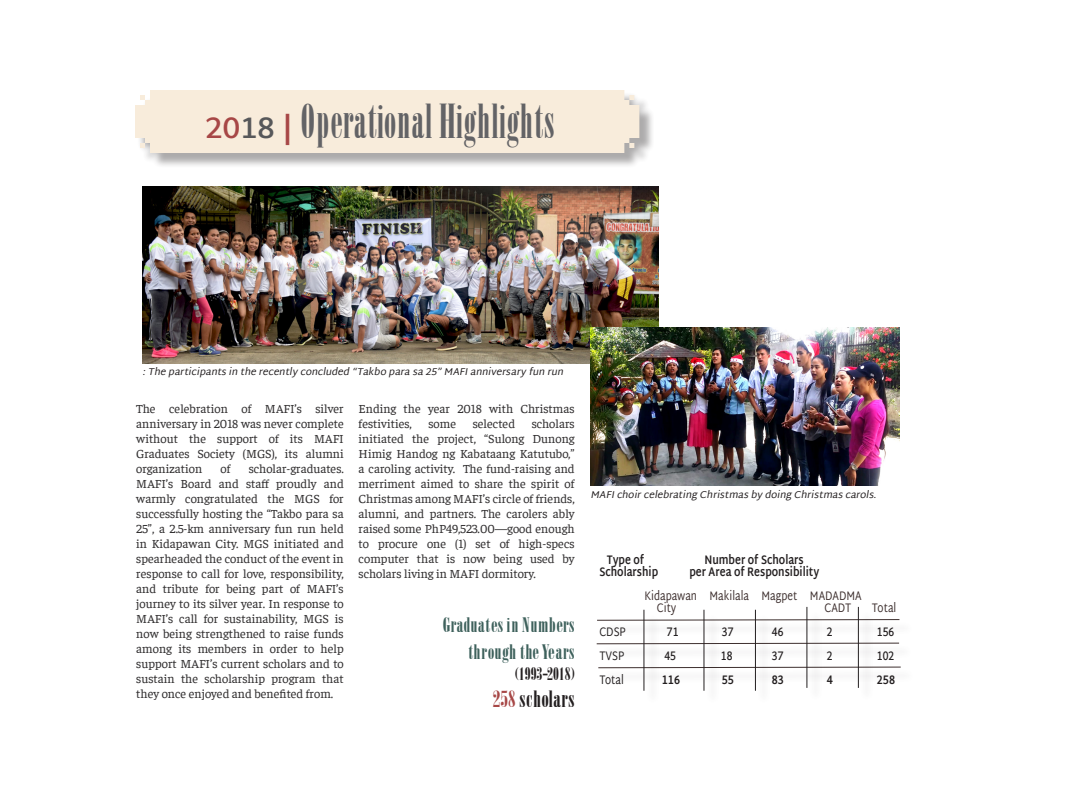
<style>
.page{position:relative;width:1080px;height:810px;background:#fff}
.page>*{position:absolute;margin:0;border:0;box-sizing:border-box;transform-origin:0 0}
.t1{font:46.88px "Bodoni Poster Cond S Si";color:#636366;scale:.8 1}
.t2{font:22.5px "Bodoni Poster Cond S Si";color:#231f20}
.t3{font:20px "Bodoni Poster Cond S Si";color:#3e615c}
.t4{font:17.5px "Bodoni Poster Cond S Si";color:#231f20}
.t5{font:12.5px/15px "Faustina";color:#312f30;text-align:justify}
.t6{font:700 12.5px "Martel Sans";color:#231f20;scale:.8 1}
.t7{font:12.5px "Martel Sans";color:#3d2f2e;scale:.8 1}
.t8{font:600 12.5px "Martel Sans";color:#231f20;scale:.8 1}
.t9{font:12.5px "Martel Sans";color:#231f20;scale:.8 1}
.t10{font:italic 10px "Martel Sans";color:#231f20}
.s1{font-family:"Martel Sans";font-weight:600;font-size:30px;color:#a74746}
.s2{font-family:"Martel Sans";font-weight:600;font-size:30px;color:#57585a}
.s3{color:#a74746}
</style>
<div class="page">
<div style="left:137px;top:92px;width:518px;height:77px;background:#231f20;opacity:.75"></div>
<div style="left:135px;top:90px;width:504px;height:63px;background:#f8ecdb"></div>
<img style="left:143px;top:186px;width:515px;height:178px">
<img style="left:590px;top:328px;width:310px;height:158px">
<div style="left:600px;top:645px;width:313px;height:15px;background:#fafafa"></div>
<svg style="left:596px;top:643px;width:303px;height:1px"></svg>
<div style="left:602px;top:669px;width:313px;height:15px;background:#fafafa"></div>
<svg style="left:598px;top:667px;width:303px;height:1px"></svg>
<div style="left:601px;top:621px;width:313px;height:15px;background:#fbfbfb"></div>
<svg style="left:597px;top:619px;width:303px;height:2px"></svg>
<div style="left:646px;top:613px;width:14px;height:92px;background:#231f20;opacity:.75"></div>
<hr style="left:644px;top:610px;width:1px;height:81px;background:#231f20">
<div style="left:706px;top:613px;width:14px;height:92px;background:#f9f9f9"></div>
<hr style="left:704px;top:610px;width:1px;height:81px;background:#231f20">
<div style="left:757px;top:613px;width:14px;height:92px;background:#231f20;opacity:.75"></div>
<hr style="left:755px;top:610px;width:1px;height:81px;background:#231f20">
<div style="left:809px;top:611px;width:14px;height:91px;background:#231f20;opacity:.75"></div>
<hr style="left:807px;top:607px;width:1px;height:81px;background:#231f20">
<div style="left:860px;top:611px;width:14px;height:91px;background:#231f20;opacity:.75"></div>
<hr style="left:858px;top:607px;width:1px;height:81px;background:#231f20">
<p class="t1" style="left:206px;top:94px;width:438px"><span class="s1">20</span><span class="s2">18</span> <span class="s1">|</span> Operational Highlights</p>
<p class="t10" style="left:143px;top:366px;width:425px">:The participantsin the recently concluded “Takbo para sa 25”MAFIanniversary fun run</p>
<p class="t5" style="left:136px;top:400px;width:209px">The celebration of MAFI’s silver anniversary in 2018 was never complete without the support of its MAFI Graduates Society (MGS), its alumni organization</p>
<p class="t5" style="left:359px;top:400px;width:217px">Ending the year 2018 with Christmas festivities,</p>
<p class="t5" style="left:359px;top:415px;width:218px;text-indent:173px">scholars initiated the project, “Sulong Dunong Himig Handog ng Kabataang Katutubo,” a caroling activity. The fund-raising and merriment aimed to share the spirit of Christmas among MAFI’s circle of friends, alumni, and partners. The carolers ably raised some PhP49,523.00—good enough to procure one (1) set of high-specs computer that is now being used by scholars living in MAFI dormitory.</p>
<p class="t3" style="left:443px;top:613px;width:133px">Graduates in Numbers</p>
<p class="t3" style="left:468px;top:640px;width:108px">through the Years</p>
<p class="t4" style="left:515px;top:664px;width:61px">(1993-2018)</p>
<p class="t2" style="left:493px;top:686px;width:83px"><span class="s3">258</span> scholars</p>
<p class="t5" style="left:428px;top:415px;width:29px">some</p>
<p class="t5" style="left:473px;top:415px;width:44px">selected</p>
<p class="t5" style="left:221px;top:460px;width:11px">of</p>
<p class="t5" style="left:136px;top:460px;width:209px;text-indent:112px">scholar-graduates.<br>MAFI’s Board and staff proudly and warmly congratulated the MGS for successfully hosting the “Takbo para sa 25”, a 2.5-km anniversary fun run held in Kidapawan City. MGS initiated and spearheaded the conduct of the event in response to call for love, responsibility, and tribute for being part of MAFI’s journey to its silver year. In response to MAFI’s call for sustainability, MGS is now being strengthened to raise funds among its members in order to help support MAFI’s current scholars and to sustain the scholarship program that they once enjoyed and benefited from.</p>
<p class="t10" style="left:590px;top:488px;width:290px">MAFIchoircelebrating Christmasby doing Christmascarols.</p>
<p class="t6" style="left:607px;top:553px;width:48px">Type of</p>
<p class="t6" style="left:704px;top:553px;width:126px">Number of Scholars</p>
<p class="t6" style="left:599px;top:565px;width:75px">Scholarship</p>
<p class="t6" style="left:689px;top:565px;width:164px">per Area of Responsibility</p>
<p class="t7" style="left:644px;top:589px;width:273px">Kidapawan Makilala Magpet MADADMA</p>
<p class="t7" style="left:657px;top:601px;width:26px">City</p>
<p class="t7" style="left:824px;top:601px;width:35px">CADT</p>
<p class="t7" style="left:872px;top:601px;width:32px">Total</p>
<p class="t9" style="left:599px;top:625px;width:34px">CDSP</p>
<p class="t8" style="left:667px;top:625px;width:16px">71</p>
<p class="t8" style="left:722px;top:625px;width:16px">37</p>
<p class="t8" style="left:772px;top:625px;width:16px">46</p>
<p class="t8" style="left:827px;top:625px;width:9px">2</p>
<p class="t8" style="left:877px;top:625px;width:23px">156</p>
<p class="t9" style="left:599px;top:649px;width:33px">TVSP</p>
<p class="t8" style="left:664px;top:649px;width:16px">45</p>
<p class="t8" style="left:721px;top:649px;width:16px">18</p>
<p class="t8" style="left:772px;top:649px;width:16px">37</p>
<p class="t8" style="left:827px;top:649px;width:9px">2</p>
<p class="t8" style="left:877px;top:649px;width:23px">102</p>
<p class="t9" style="left:599px;top:673px;width:32px">Total</p>
<p class="t6" style="left:662px;top:673px;width:24px">116</p>
<p class="t6" style="left:722px;top:673px;width:17px">55</p>
<p class="t6" style="left:772px;top:673px;width:17px">83</p>
<p class="t6" style="left:827px;top:673px;width:9px">4</p>
<p class="t6" style="left:877px;top:673px;width:24px">258</p>
</div>
